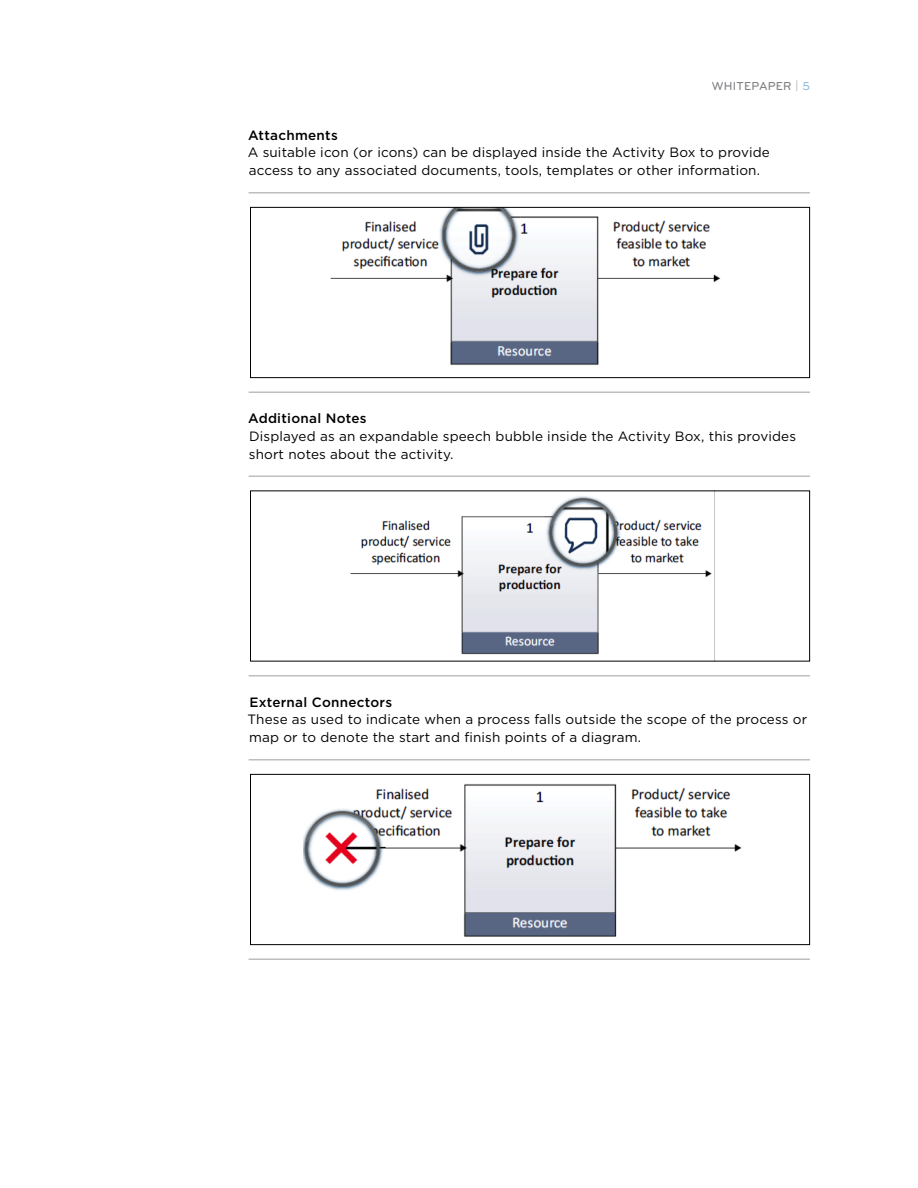
<style>
.page{position:relative;width:918px;height:1188px;background:#fff}
.page>*{position:absolute;margin:0;border:0;box-sizing:border-box;transform-origin:0 0}
.t1{font:13.5px/18px "Gotham";letter-spacing:.01em;color:#000}
.t2{font:500 13.5px "Gotham";letter-spacing:.02em;color:#000}
.t3{font:500 12px "Bryant Pro";letter-spacing:.015em;color:#808285}
.s1{color:#bcbec0}
.s2{color:#92b9df}
</style>
<div class="page">
<hr style="left:249px;top:192px;width:561px;height:2px;background:#bcbec0">
<hr style="left:249px;top:392px;width:561px;height:1px;background:#bcbec0">
<hr style="left:249px;top:476px;width:561px;height:1px;background:#bcbec0">
<hr style="left:249px;top:675px;width:561px;height:1px;background:#bcbec0">
<hr style="left:249px;top:759px;width:561px;height:1px;background:#bcbec0">
<hr style="left:249px;top:958px;width:561px;height:2px;background:#bcbec0">
<img style="left:330px;top:209px;width:391px;height:156px">
<div style="left:250px;top:207px;width:560px;height:171px;border:1px solid #000"></div>
<img style="left:350px;top:496px;width:362px;height:159px">
<img style="left:304px;top:784px;width:438px;height:153px">
<div style="left:250px;top:774px;width:560px;height:171px;border:1px solid #000"></div>
<p class="t3" style="left:712px;top:79px;width:100px">WHITEPAPER <span class="s1">|</span> <span class="s2">5</span></p>
<p class="t2" style="left:248px;top:126px;width:91px">Attachments</p>
<p class="t1" style="left:248px;top:143px;width:524px">A suitable icon (or icons) can be displayed inside the Activity Box to provide access to any associated documents, tools, templates or other information.</p>
<p class="t2" style="left:248px;top:409px;width:120px">Additional Notes</p>
<p class="t1" style="left:249px;top:427px;width:549px">Displayed as an expandable speech bubble inside the Activity Box, this provides short notes about the activity.</p>
<p class="t2" style="left:249px;top:693px;width:144px">External Connectors</p>
<p class="t1" style="left:248px;top:710px;width:561px">These as used to indicate when a process falls outside the scope of the process or map or to denote the start and finish points of a diagram.</p>
</div>
